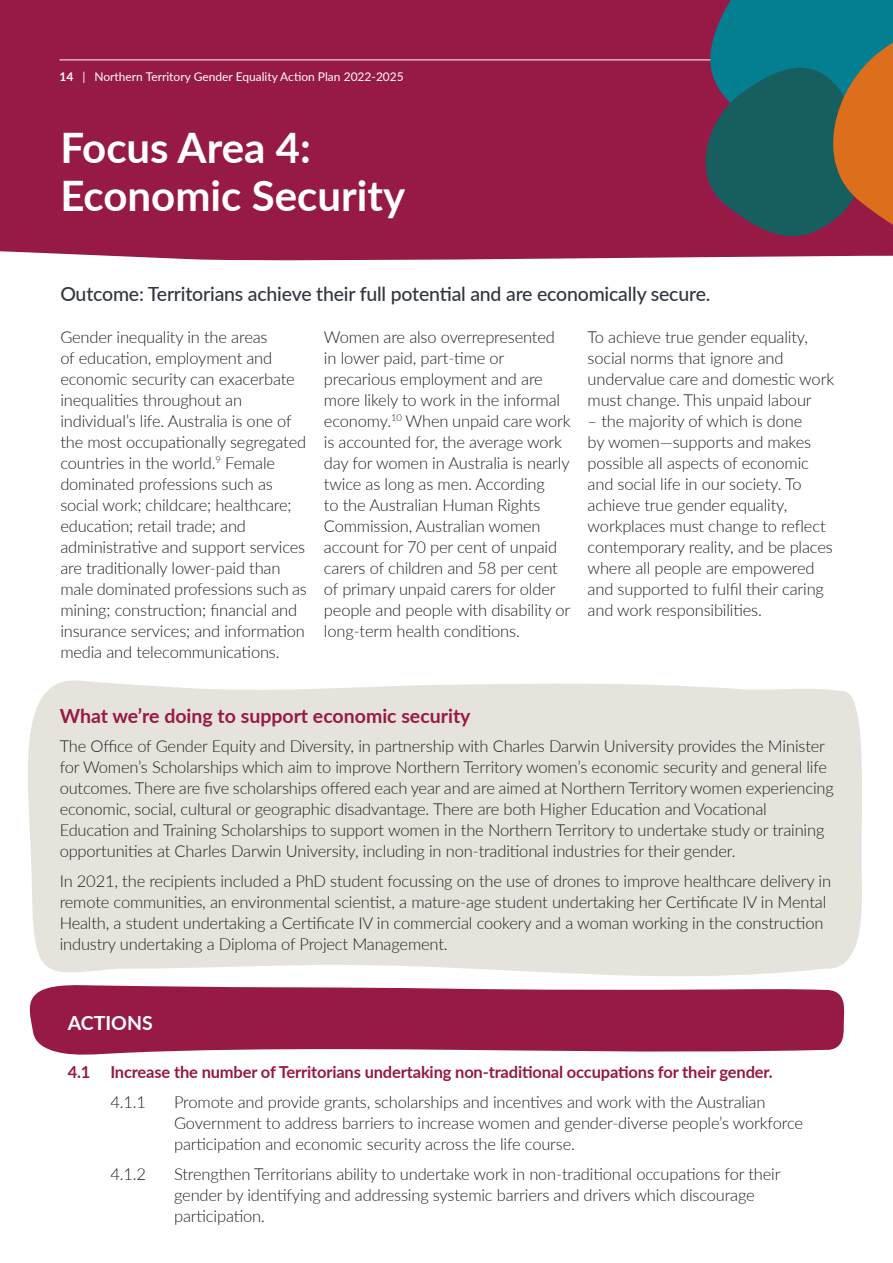
<style>
.page{position:relative;width:893px;height:1263px;background:#fff}
.page>*{position:absolute;margin:0;border:0;box-sizing:border-box;transform-origin:0 0}
.t1{font:700 42px/48px "Lato";color:#fff}
.t2{font:500 19.5px "Lato";letter-spacing:-.01em;color:#323640}
._3__2nd_Heading{font:700 19.5px "Lato";color:#971945}
.t3{font:700 19.5px "Lato";color:#fff}
.Body_Copy{font:300 16.5px/21px "Lato";letter-spacing:-.01em;color:#231f20}
.t4{font:700 16.5px "Lato";letter-spacing:-.01em;color:#971945}
.t5{font:12px "Lato";color:#fff}
.s1{font-weight:700}
</style>
<div class="page">
<div style="left:0;top:0;width:719px;height:261px;background:#971945"></div>
<svg style="left:29px;top:987px;width:816px;height:68px;fill:#971945"></svg>
<svg style="left:28px;top:680px;width:834px;height:307px;background:#e8e5df"></svg>
<div style="left:59px;top:996px;width:774px;height:51px;background:#971945"></div>
<hr style="left:60px;top:60px;width:773px;height:1px;background:#fff">
<svg style="left:683px;top:0;width:210px;height:257px;background:#51565b"></svg>
<p class="t5" style="left:60px;top:68px;width:346px"><span class="s1">14</span> | Northern Territory Gender Equality Action Plan 2022-2025</p>
<p class="t1" style="left:60px;top:121px;width:346px">Focus Area 4:<br>Economic Security</p>
<p class="t2" style="left:60px;top:279px;width:652px">Outcome: Territorians achieve their full potential and are economically secure.</p>
<p class="Body_Copy" style="left:60px;top:326px;width:248px">Gender inequality in the areas<br>of education, employment and economic security can exacerbate inequalities throughout an individual’s life. Australia is one of the most occupationally segregated countries in the world.<sup>9</sup> Female dominated professions such as social work; childcare; healthcare; education; retail trade; and administrative and support services are traditionally lower-paid than male dominated professions such as mining; construction; financial and insurance services; and information media and telecommunications.</p>
<p class="Body_Copy" style="left:324px;top:326px;width:248px">Women are also overrepresented in lower paid, part-time or precarious employment and are more likely to work in the informal economy.<sup>10</sup> When unpaid care work is accounted for, the average work day for women in Australia is nearly twice as long as men. According<br>to the Australian Human Rights<br>Commission, Australian women account for 70 per cent of unpaid carers of children and 58 per cent of primary unpaid carers for older people and people with disability or long-term health conditions.</p>
<p class="Body_Copy" style="left:588px;top:326px;width:248px">To achieve true gender equality, social norms that ignore and undervalue care and domestic work must change. This unpaid labour</p>
<p class="Body_Copy" style="left:588px;top:410px;width:247px">– the majority of which is done<br>by women—supports and makes possible all aspects of economic and social life in our society. To achieve true gender equality, workplaces must change to reflect contemporary reality, and be places where all people are empowered and supported to fulfil their caring and work responsibilities.</p>
<p class="_3__2nd_Heading" style="left:60px;top:701px;width:412px">What we’re doing to support economic security</p>
<p class="Body_Copy" style="left:60px;top:735px;width:776px">The Office of Gender Equity and Diversity, in partnership with Charles Darwin University provides the Minister for Women’s Scholarships which aim to improve Northern Territory women’s economic security and general life outcomes. There are five scholarships offered each year and are aimed at Northern Territory women experiencing economic, social, cultural or geographic disadvantage. There are both Higher Education and Vocational Education and Training Scholarships to support women in the Northern Territory to undertake study or training opportunities at Charles Darwin University, including in non-traditional industries for their gender.</p>
<p class="Body_Copy" style="left:60px;top:870px;width:773px">In 2021, the recipients included a PhD student focussing on the use of drones to improve healthcare delivery in remote communities, an environmental scientist, a mature-age student undertaking her Certificate IV in Mental Health, a student undertaking a Certificate IV in commercial cookery and a woman working in the construction industry undertaking a Diploma of Project Management.</p>
<p class="t3" style="left:68px;top:1008px;width:86px">ACTIONS</p>
<p class="t4" style="left:68px;top:1060px;width:706px">4.1 Increase the number of Territorians undertaking non-traditional occupations for their gender.</p>
<p class="Body_Copy" style="left:110px;top:1091px;width:37px">4.1.1</p>
<p class="Body_Copy" style="left:174px;top:1091px;width:630px">Promote and provide grants, scholarships and incentives and work with the Australian<br>Government to address barriers to increase women and gender-diverse people’s workforce participation and economic security across the life course.</p>
<p class="Body_Copy" style="left:110px;top:1163px;width:37px">4.1.2</p>
<p class="Body_Copy" style="left:174px;top:1163px;width:608px">Strengthen Territorians ability to undertake work in non-traditional occupations for their gender by identifying and addressing systemic barriers and drivers which discourage participation.</p>
</div>
